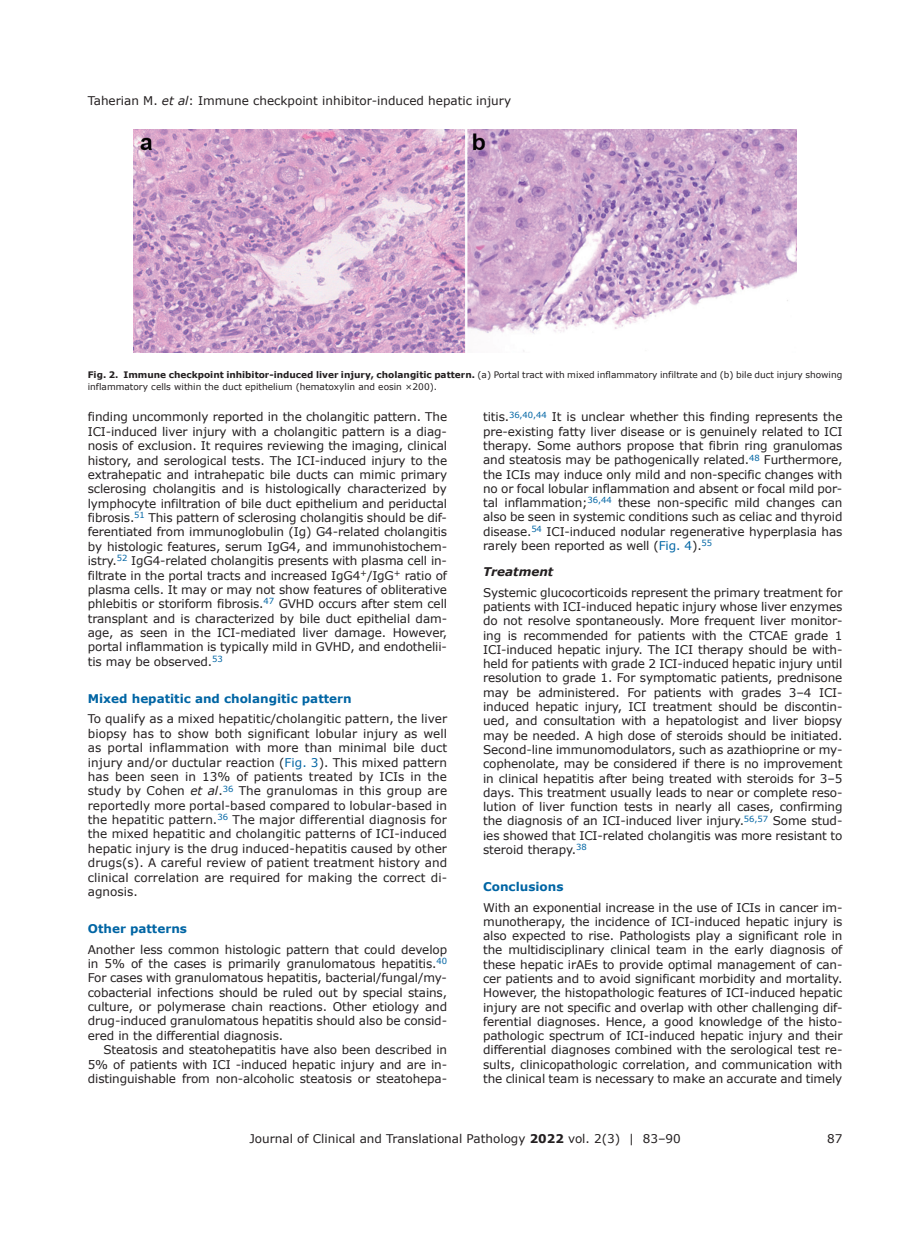
<style>
.page{position:relative;width:919px;height:1238px;background:#fff}
.page>*{position:absolute;margin:0;border:0;box-sizing:border-box;transform-origin:0 0}
.t1{font:12px/14.2px "Verdana";letter-spacing:-.01em;color:#231f20;text-align:justify}
.t2{font:700 12px "Verdana";color:#0065a4}
.t3{font:italic 700 12px "Verdana";color:#231f20}
.t4{font:9px/12px "Verdana";color:#231f20}
.s1{font-style:italic}
.s2{font-weight:700}
.s3{color:#0065a4}
</style>
<div class="page">
<img style="left:134px;top:129px;width:662px;height:223px">
<p class="t1" style="left:88px;top:93px;width:425px">Taherian M. <span class="s1">et al</span>: Immune checkpoint inhibitor-induced hepatic injury</p>
<p class="t4" style="left:88px;top:368px;width:756px"><span class="s2">Fig. 2. Immune checkpoint inhibitor-induced liver injury, cholangitic pattern.</span> (a) Portal tract with mixed inflammatory infiltrate and (b) bile duct injury showing inflammatory cells within the duct epithelium (hematoxylin and eosin ×200).</p>
<p class="t1" style="left:88px;top:410px;width:361px">finding uncommonly reported in the cholangitic pattern. The ICI-induced liver injury with a cholangitic pattern is a diag&shy;nosis of exclusion. It requires reviewing the imaging, clinical history, and serological tests. The ICI-induced injury to the extrahepatic and intrahepatic bile ducts can mimic primary sclerosing cholangitis and is histologically characterized by lymphocyte infiltration of bile duct epithelium and periductal fibrosis.<sup>51</sup> This pattern of sclerosing cholangitis should be dif&shy;ferentiated from immunoglobulin (Ig) G4-related cholangitis by histologic features, serum IgG4, and immunohistochem&shy;istry.<sup>52</sup> IgG4-related cholangitis presents with plasma cell in&shy;filtrate in the portal tracts and increased IgG4<sup>+</sup>/IgG<sup>+</sup> ratio of plasma cells. It may or may not show features of obliterative phlebitis or storiform fibrosis.<sup>47</sup> GVHD occurs after stem cell transplant and is characterized by bile duct epithelial dam&shy;age, as seen in the ICI-mediated liver damage. However, portal inflammation is typically mild in GVHD, and endothelii&shy;tis may be observed.<sup>53</sup></p>
<p class="t2" style="left:88px;top:690px;width:265px">Mixed hepatitic and cholangitic pattern</p>
<p class="t1" style="left:88px;top:711px;width:361px">To qualify as a mixed hepatitic/cholangitic pattern, the liver biopsy has to show both significant lobular injury as well as portal inflammation with more than minimal bile duct injury and/or ductular reaction (<span class="s3">Fig. 3</span>). This mixed pattern has been seen in 13% of patients treated by ICIs in the study by Cohen <span class="s1">et al</span>.<sup>36</sup> The granulomas in this group are reportedly more portal-based compared to lobular-based in the hepatitic pattern.<sup>36</sup> The major differential diagnosis for the mixed hepatitic and cholangitic patterns of ICI-induced hepatic injury is the drug induced-hepatitis caused by other drugs(s). A careful review of patient treatment history and clinical correlation are required for making the correct di&shy;agnosis.</p>
<p class="t2" style="left:88px;top:920px;width:101px">Other patterns</p>
<p class="t1" style="left:88px;top:941px;width:361px">Another less common histologic pattern that could develop in 5% of the cases is primarily granulomatous hepatitis.<sup>40<br></sup>For cases with granulomatous hepatitis, bacterial/fungal/my&shy;cobacterial infections should be ruled out by special stains, culture, or polymerase chain reactions. Other etiology and drug-induced granulomatous hepatitis should also be consid&shy;ered in the differential diagnosis.</p>
<p class="t1" style="left:88px;top:1042px;width:361px;text-indent:16px">Steatosis and steatohepatitis have also been described in 5% of patients with ICI -induced hepatic injury and are in&shy;distinguishable from non-alcoholic steatosis or steatohepa-</p>
<p class="t1" style="left:483px;top:410px;width:361px">titis.<sup>36,40,44</sup> It is unclear whether this finding represents the pre-existing fatty liver disease or is genuinely related to ICI therapy. Some authors propose that fibrin ring granulomas and steatosis may be pathogenically related.<sup>48</sup> Furthermore, the ICIs may induce only mild and non-specific changes with no or focal lobular inflammation and absent or focal mild por&shy;tal inflammation;<sup>36,44</sup> these non-specific mild changes can also be seen in systemic conditions such as celiac and thyroid disease.<sup>54</sup> ICI-induced nodular regenerative hyperplasia has rarely been reported as well (<span class="s3">Fig. 4</span>).<sup>55</sup></p>
<p class="t3" style="left:483px;top:563px;width:72px">Treatment</p>
<p class="t1" style="left:483px;top:585px;width:361px">Systemic glucocorticoids represent the primary treatment for patients with ICI-induced hepatic injury whose liver enzymes do not resolve spontaneously. More frequent liver monitor&shy;ing is recommended for patients with the CTCAE grade 1<br>ICI-induced hepatic injury. The ICI therapy should be with&shy;held for patients with grade 2 ICI-induced hepatic injury until resolution to grade 1. For symptomatic patients, prednisone may be administered. For patients with grades 3–4 ICI&shy;induced hepatic injury, ICI treatment should be discontin&shy;ued, and consultation with a hepatologist and liver biopsy may be needed. A high dose of steroids should be initiated.<br>Second-line immunomodulators, such as azathioprine or my&shy;cophenolate, may be considered if there is no improvement in clinical hepatitis after being treated with steroids for 3–5 days. This treatment usually leads to near or complete reso&shy;lution of liver function tests in nearly all cases, confirming the diagnosis of an ICI-induced liver injury.<sup>56,57</sup> Some stud&shy;ies showed that ICI-related cholangitis was more resistant to steroid therapy.<sup>38</sup></p>
<p class="t2" style="left:483px;top:878px;width:82px">Conclusions</p>
<p class="t1" style="left:483px;top:899px;width:361px">With an exponential increase in the use of ICIs in cancer im&shy;munotherapy, the incidence of ICI-induced hepatic injury is also expected to rise. Pathologists play a significant role in the multidisciplinary clinical team in the early diagnosis of these hepatic irAEs to provide optimal management of can&shy;cer patients and to avoid significant morbidity and mortality.<br>However, the histopathologic features of ICI-induced hepatic injury are not specific and overlap with other challenging dif&shy;ferential diagnoses. Hence, a good knowledge of the histo&shy;pathologic spectrum of ICI-induced hepatic injury and their differential diagnoses combined with the serological test re&shy;sults, clinicopathologic correlation, and communication with the clinical team is necessary to make an accurate and timely</p>
<p class="t1" style="left:249px;top:1131px;width:433px">Journal of Clinical and Translational Pathology <span class="s2">2022</span> vol. 2(3) | 83–90</p>
<p class="t1" style="left:827px;top:1131px;width:17px">87</p>
</div>
